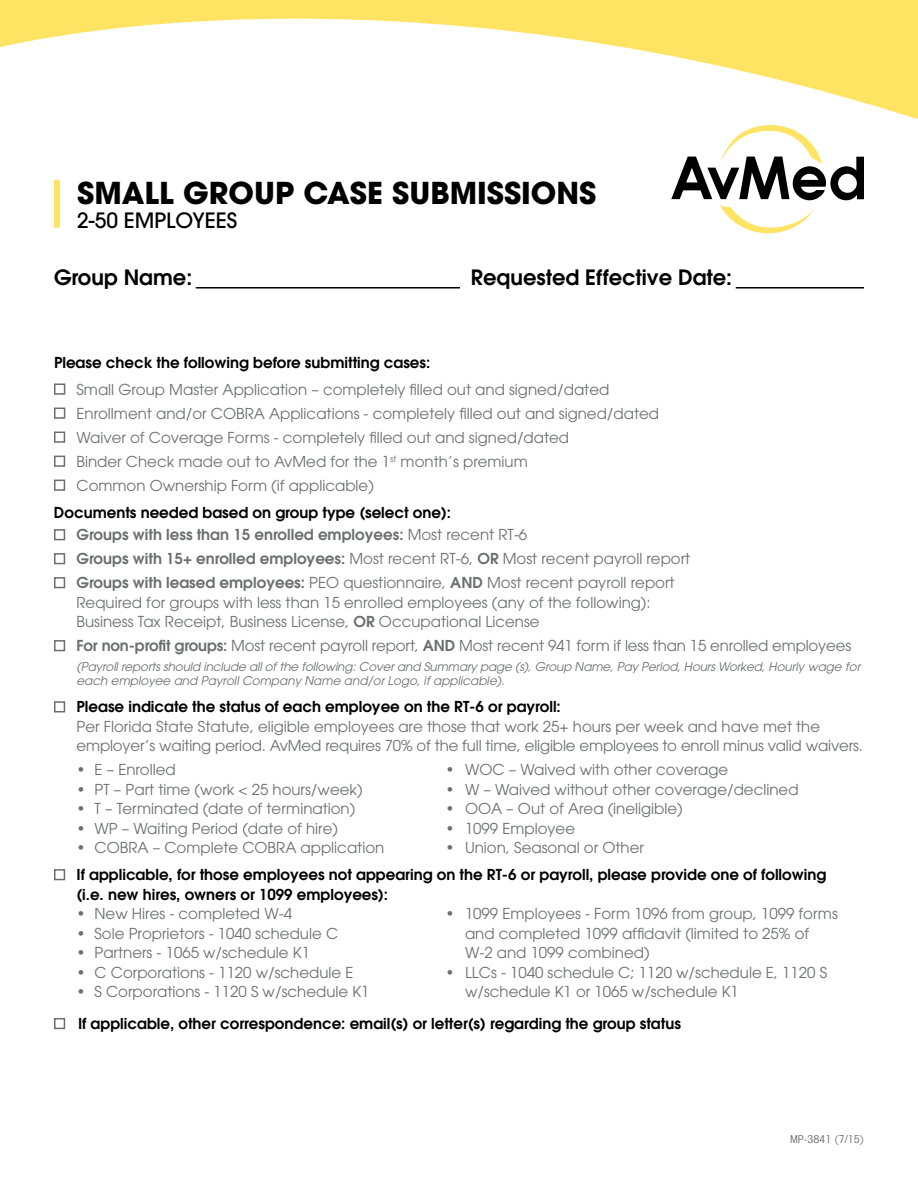
<style>
.page{position:relative;width:918px;height:1188px;background:#fff}
.page>*{position:absolute;margin:0;border:0;box-sizing:border-box;transform-origin:0 0}
.t1{font:700 30px "Avant Garde";color:#000}
.t2{font:600 21px "Avant Garde";color:#000}
.t3{font:500 21px "Avant Garde";color:#000}
.t4{font:15px/24px "Avant Garde";color:#6d6e71}
.t5{font:600 15px/22.5px "Avant Garde";color:#000}
.t6{font:italic 12px/14.4px "Avant Garde";letter-spacing:-.01em;color:#6d6e71}
.t7{font:condensed 10.8px "Avant Garde";color:#6d6e71}
.s1{color:#6d6e71}
.s2{font-weight:400;color:#6d6e71}
.s3{font-weight:600}
</style>
<div class="page">
<svg style="left:0;top:0;width:918px;height:119px"></svg>
<svg style="left:671px;top:125px;width:193px;height:108px"></svg>
<div style="left:54px;top:180px;width:6px;height:48px;background:#ffe363"></div>
<hr style="left:196px;top:287px;width:264px;height:2px;background:#000">
<hr style="left:736px;top:287px;width:128px;height:2px;background:#000">
<div style="left:54px;top:408px;width:11px;height:11px;border:2px solid #6d6e71"></div>
<div style="left:54px;top:432px;width:11px;height:11px;border:2px solid #6d6e71"></div>
<div style="left:54px;top:383px;width:11px;height:12px;border:2px solid #6d6e71"></div>
<div style="left:54px;top:456px;width:11px;height:11px;border:2px solid #6d6e71"></div>
<div style="left:54px;top:480px;width:11px;height:11px;border:2px solid #6d6e71"></div>
<div style="left:54px;top:869px;width:11px;height:11px;border:2px solid #6d6e71"></div>
<div style="left:54px;top:1018px;width:11px;height:11px;border:2px solid #6d6e71"></div>
<div style="left:54px;top:529px;width:11px;height:11px;border:2px solid #6d6e71"></div>
<div style="left:54px;top:553px;width:11px;height:11px;border:2px solid #6d6e71"></div>
<div style="left:54px;top:577px;width:11px;height:11px;border:2px solid #6d6e71"></div>
<div style="left:54px;top:640px;width:11px;height:11px;border:2px solid #6d6e71"></div>
<div style="left:54px;top:701px;width:11px;height:11px;border:2px solid #6d6e71"></div>
<h1 class="t1" style="left:77px;top:173px;width:519px">SMALL GROUP CASE SUBMISSIONS</h1>
<h2 class="t3" style="left:77px;top:207px;width:161px">2-50 EMPLOYEES</h2>
<h2 class="t2" style="left:54px;top:264px;width:140px">Group Name:</h2>
<h2 class="t2" style="left:471px;top:264px;width:263px">Requested Effective Date:</h2>
<p class="t5" style="left:54px;top:351px;width:378px">Please check the following before submitting cases:</p>
<p class="t4" style="left:76px;top:377px;width:584px">Small Group Master Application – completely filled out and signed/dated Enrollment and/or COBRA Applications - completely filled out and signed/dated Waiver of Coverage Forms - completely filled out and signed/dated<br>Binder Check made out to AvMed for the 1<sup>st</sup> month’s premium<br>Common Ownership Form (if applicable)</p>
<p class="t5" style="left:76px;top:501px;width:452px;text-indent:-22px">Documents needed based on group type (select one):<br><span class="s1">Groups with less than 15 enrolled employees:</span> <span class="s2">Most recent RT-6</span></p>
<p class="t4" style="left:76px;top:547px;width:615px"><span class="s3">Groups with 15+ enrolled employees:</span> Most recent RT-6, <span class="s3">OR</span> Most recent payroll report<br><span class="s3">Groups with leased employees:</span> PEO questionnaire, <span class="s3">AND</span> Most recent payroll report</p>
<p class="t4" style="left:76px;top:592px;width:576px;line-height:19.5px">Required for groups with less than 15 enrolled employees (any of the following):<br>Business Tax Receipt, Business License, <span class="s3">OR</span> Occupational License</p>
<p class="t4" style="left:76px;top:634px;width:776px"><span class="s3">For non-profit groups:</span> Most recent payroll report, <span class="s3">AND</span> Most recent 941 form if less than 15 enrolled employees</p>
<p class="t6" style="left:76px;top:659px;width:785px">(Payroll reports should include all of the following: Cover and Summary page (s), Group Name, Pay Period, Hours Worked, Hourly wage for each employee and Payroll Company Name and/or Logo, if applicable).</p>
<p class="t5" style="left:76px;top:695px;width:486px">Please indicate the status of each employee on the RT-6 or payroll:</p>
<p class="t4" style="left:76px;top:716px;width:788px;line-height:19.5px">Per Florida State Statute, eligible employees are those that work 25+ hours per week and have met the employer’s waiting period. AvMed requires 70% of the full time, eligible employees to enroll minus valid waivers.</p>
<p class="t4" style="left:76px;top:758px;width:101px">• E – Enrolled</p>
<p class="t4" style="left:446px;top:758px;width:284px">• WOC – Waived with other coverage</p>
<p class="t4" style="left:76px;top:777px;width:288px">• PT – Part time (work &lt; 25 hours/week)</p>
<p class="t4" style="left:446px;top:777px;width:355px">• W – Waived without other coverage/declined</p>
<p class="t4" style="left:76px;top:797px;width:280px">• T – Terminated (date of termination)</p>
<p class="t4" style="left:446px;top:797px;width:239px">• OOA – Out of Area (ineligible)</p>
<p class="t4" style="left:76px;top:816px;width:263px">• WP – Waiting Period (date of hire)</p>
<p class="t4" style="left:446px;top:816px;width:131px">• 1099 Employee</p>
<p class="t4" style="left:76px;top:836px;width:309px">• COBRA – Complete COBRA application</p>
<p class="t4" style="left:446px;top:836px;width:200px">• Union, Seasonal or Other</p>
<p class="t5" style="left:76px;top:865px;width:751px;line-height:19.5px">If applicable, for those employees not appearing on the RT-6 or payroll, please provide one of following (i.e. new hires, owners or 1099 employees):</p>
<p class="t4" style="left:76px;top:902px;width:217px">• New Hires - completed W-4</p>
<p class="t4" style="left:446px;top:902px;width:394px">• 1099 Employees - Form 1096 from group, 1099 forms</p>
<p class="t4" style="left:76px;top:921px;width:263px">• Sole Proprietors - 1040 schedule C</p>
<p class="t4" style="left:465px;top:921px;width:346px">and completed 1099 affidavit (limited to 25% of</p>
<p class="t4" style="left:76px;top:941px;width:235px">• Partners - 1065 w/schedule K1</p>
<p class="t4" style="left:465px;top:941px;width:186px">W-2 and 1099 combined)</p>
<p class="t4" style="left:76px;top:960px;width:279px">• C Corporations - 1120 w/schedule E</p>
<p class="t4" style="left:446px;top:960px;width:383px">• LLCs - 1040 schedule C; 1120 w/schedule E, 1120 S</p>
<p class="t4" style="left:76px;top:980px;width:295px">• S Corporations - 1120 S w/schedule K1</p>
<p class="t4" style="left:465px;top:980px;width:275px">w/schedule K1 or 1065 w/schedule K1</p>
<p class="t5" style="left:78px;top:1012px;width:604px">If applicable, other correspondence: email(s) or letter(s) regarding the group status</p>
<p class="t7" style="left:790px;top:1132px;width:75px">MP-3841 (7/15)</p>
</div>
